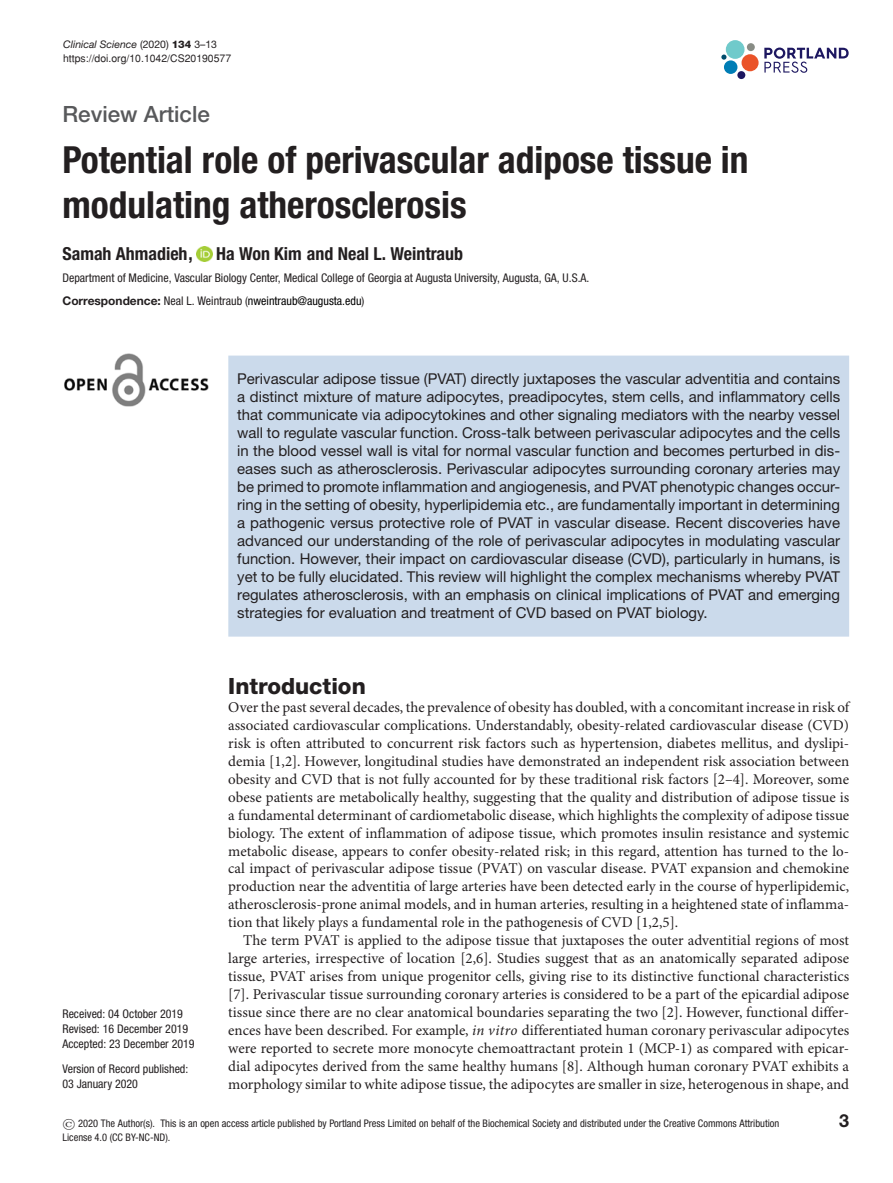
<style>
.page{position:relative;width:893px;height:1183px;background:#fff}
.page>*{position:absolute;margin:0;border:0;box-sizing:border-box;transform-origin:0 0}
.t1{font:700 condensed 37.35px/44.8px "Helvetica Neue LT Std";color:#231f20}
.t2{font:500 22.35px "Helvetica Neue LT Std";color:#58595b}
.t3{font:800 22.35px "Helvetica Neue LT Std";color:#231f20}
.t4{font:700 condensed 18px "Helvetica Neue LT Std";color:#231f20}
.t5{font:700 18px "Helvetica Neue LT Std";color:#231f20}
.t6{font:15px/18px "Minion Pro";color:#231f20;text-align:justify}
.t7{font:15px/18px "Helvetica Neue LT Std";color:#231f20;text-align:justify}
.t8{font:condensed 12px/15px "Helvetica Neue LT Std";color:#231f20}
.t9{font:condensed 10.5px/13.5px "Helvetica Neue LT Std";color:#231f20}
.t10{font:10.5px "Helvetica";color:#231f20}
.t11{font:italic 10.5px "Helvetica Neue LT Std";color:#231f20}
.s1{font-style:normal}
.s2{font-weight:800;font-style:normal}
.s3{font-weight:700;font-stretch:normal}
.s4{color:#000}
.s5{font-style:italic}
.s6{font-family:"SFRM0700";font-stretch:normal}
</style>
<div class="page">
<svg style="left:764px;top:48px;width:85px;height:25px"></svg>
<div style="left:726px;top:40px;width:18px;height:19px;background:#70cacb;border-radius:50%"></div>
<div style="left:741px;top:54px;width:18px;height:17px;background:#ea5329;border-radius:50%"></div>
<div style="left:724px;top:60px;width:13px;height:14px;background:#007db5;border-radius:50%"></div>
<div style="left:737px;top:71px;width:8px;height:8px;background:#1d1760;border-radius:50%"></div>
<div style="left:747px;top:43px;width:8px;height:8px;background:#888c85;border-radius:50%"></div>
<svg style="left:721px;top:55px;width:5px;height:5px"></svg>
<img style="left:197px;top:246px;width:15px;height:15px">
<img style="left:64px;top:354px;width:145px;height:53px">
<div style="left:228px;top:355px;width:621px;height:281px;background:#cbdaeb"></div>
<p class="t11" style="left:63px;top:40px;width:155px">Clinical Science <span class="s1">(2020)</span> <span class="s2">134</span> <span class="s1">3–13</span></p>
<p class="t10" style="left:63px;top:54px;width:170px">https://doi.org/10.1042/CS20190577</p>
<h2 class="t2" style="left:62px;top:106px;width:149px">Review Article</h2>
<h1 class="t1" style="left:62px;top:140px;width:688px">Potential role of perivascular adipose tissue in modulating atherosclerosis</h1>
<p class="t4" style="left:62px;top:246px;width:132px">Samah Ahmadieh,</p>
<p class="t4" style="left:216px;top:246px;width:248px">Ha Won Kim and Neal L. Weintraub</p>
<p class="t8" style="left:62px;top:268px;width:528px;line-height:22.4px">Department of Medicine, Vascular Biology Center, Medical College of Georgia at Augusta University, Augusta, GA, U.S.A.<br><span class="s3">Correspondence:</span> Neal L. Weintraub (<span class="s4">nweintraub@augusta.edu</span>)</p>
<p class="t7" style="left:237px;top:371px;width:604px">Perivascular adipose tissue (PVAT) directly juxtaposes the vascular adventitia and contains a distinct mixture of mature adipocytes, preadipocytes, stem cells, and inflammatory cells that communicate via adipocytokines and other signaling mediators with the nearby vessel wall to regulate vascular function. Cross-talk between perivascular adipocytes and the cells in the blood vessel wall is vital for normal vascular function and becomes perturbed in dis&shy;eases such as atherosclerosis. Perivascular adipocytes surrounding coronary arteries may be primed to promote inflammation and angiogenesis, and PVAT phenotypic changes occur&shy;ring in the setting of obesity, hyperlipidemia etc., are fundamentally important in determining a pathogenic versus protective role of PVAT in vascular disease. Recent discoveries have advanced our understanding of the role of perivascular adipocytes in modulating vascular function. However, their impact on cardiovascular disease (CVD), particularly in humans, is yet to be fully elucidated. This review will highlight the complex mechanisms whereby PVAT regulates atherosclerosis, with an emphasis on clinical implications of PVAT and emerging strategies for evaluation and treatment of CVD based on PVAT biology.</p>
<h2 class="t3" style="left:228px;top:677px;width:139px">Introduction</h2>
<p class="t6" style="left:228px;top:699px;width:622px">Over the past several decades, the prevalence of obesity has doubled, with a concomitant increase in risk of associated cardiovascular complications. Understandably, obesity-related cardiovascular disease (CVD) risk is often attributed to concurrent risk factors such as hypertension, diabetes mellitus, and dyslipi&shy;demia [1,2]. However, longitudinal studies have demonstrated an independent risk association between obesity and CVD that is not fully accounted for by these traditional risk factors [2–4]. Moreover, some obese patients are metabolically healthy, suggesting that the quality and distribution of adipose tissue is a fundamental determinant of cardiometabolic disease, which highlights the complexity of adipose tissue biology. The extent of inflammation of adipose tissue, which promotes insulin resistance and systemic metabolic disease, appears to confer obesity-related risk; in this regard, attention has turned to the lo&shy;cal impact of perivascular adipose tissue (PVAT) on vascular disease. PVAT expansion and chemokine production near the adventitia of large arteries have been detected early in the course of hyperlipidemic, atherosclerosis-prone animal models, and in human arteries, resulting in a heightened state of inflamma&shy;tion that likely plays a fundamental role in the pathogenesis of CVD [1,2,5].</p>
<p class="t6" style="left:228px;top:932px;width:622px;text-indent:15px">The term PVAT is applied to the adipose tissue that juxtaposes the outer adventitial regions of most large arteries, irrespective of location [2,6]. Studies suggest that as an anatomically separated adipose tissue, PVAT arises from unique progenitor cells, giving rise to its distinctive functional characteristics [7]. Perivascular tissue surrounding coronary arteries is considered to be a part of the epicardial adipose tissue since there are no clear anatomical boundaries separating the two [2]. However, functional differ&shy;ences have been described. For example, <span class="s5">in vitro</span> differentiated human coronary perivascular adipocytes were reported to secrete more monocyte chemoattractant protein 1 (MCP-1) as compared with epicar&shy;dial adipocytes derived from the same healthy humans [8]. Although human coronary PVAT exhibits a morphology similar to white adipose tissue, the adipocytes are smaller in size, heterogenous in shape, and</p>
<p class="t9" style="left:62px;top:1117px;width:718px"><span class="s6">©</span> 2020 The Author(s). This is an open access article published by Portland Press Limited on behalf of the Biochemical Society and distributed under the Creative Commons Attribution<br>License 4.0 (CC BY-NC-ND).</p>
<p class="t5" style="left:839px;top:1113px;width:11px">3</p>
<p class="t8" style="left:62px;top:1006px;width:134px">Received: 04 October 2019<br>Revised: 16 December 2019<br>Accepted: 23 December 2019</p>
<p class="t8" style="left:62px;top:1062px;width:127px">Version of Record published:<br>03 January 2020</p>
</div>
